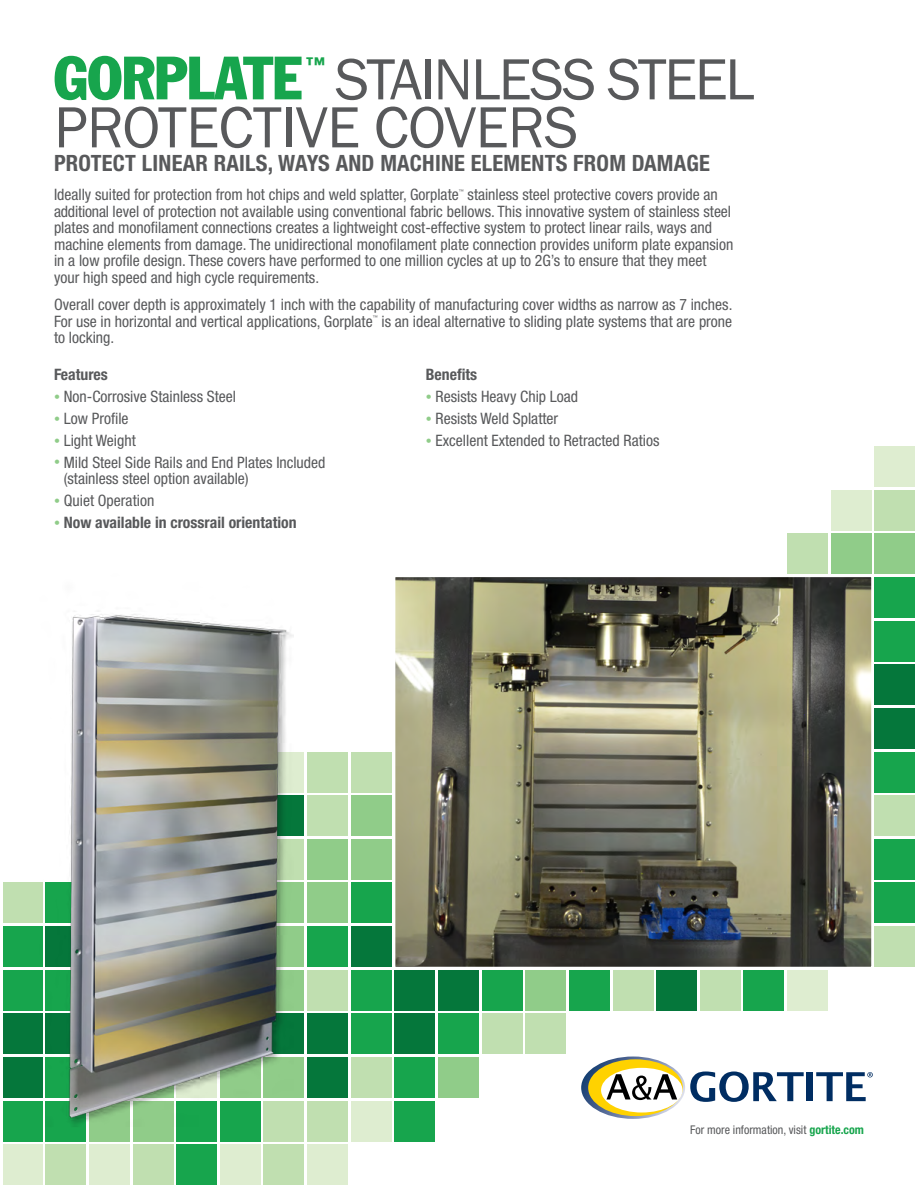
<style>
.page{position:relative;width:918px;height:1188px;background:#fff}
.page>*{position:absolute;margin:0;border:0;box-sizing:border-box;transform-origin:0 0}
.t1{font:60px/48px "Franklin Gothic";letter-spacing:-.03em;color:#58595b}
.t2{font:condensed 60px "Franklin Gothic Std";letter-spacing:-.015em;color:#17a54d}
.t3{font:700 condensed 22.5px "Helvetica Neue LT Std";letter-spacing:.01em;color:#58595b}
.t4{font:condensed 19.2px "Franklin Gothic Std";color:#17a54d}
.t5{font:condensed 15.75px/16.5px "Helvetica Neue LT Std";color:#58595b}
.t6{font:700 condensed 15.75px "Helvetica Neue LT Std";color:#58595b}
.t7{font:condensed 12px "Helvetica Neue LT Std";color:#58595b}
.t8{font:condensed 5.1px "Helvetica Neue LT Std";color:#58595b}
.s1{font-size:12px;color:#90cc89}
.s2{font-weight:400;font-size:12px;color:#90cc89}
.s3{font-weight:700;color:#17a54d}
</style>
<div class="page">
<div style="left:874px;top:446px;width:41px;height:41px;background:#deedd0"></div>
<div style="left:874px;top:490px;width:41px;height:41px;background:#c0dfb0"></div>
<div style="left:874px;top:533px;width:41px;height:41px;background:#90cc89"></div>
<div style="left:831px;top:533px;width:41px;height:41px;background:#90cc89"></div>
<div style="left:874px;top:577px;width:41px;height:41px;background:#17a54d"></div>
<div style="left:874px;top:621px;width:41px;height:41px;background:#17a54d"></div>
<div style="left:874px;top:664px;width:41px;height:41px;background:#05773b"></div>
<div style="left:831px;top:490px;width:41px;height:41px;background:#deedd0"></div>
<div style="left:874px;top:708px;width:41px;height:41px;background:#05773b"></div>
<div style="left:787px;top:533px;width:41px;height:41px;background:#c0dfb0"></div>
<div style="left:874px;top:795px;width:41px;height:41px;background:#c0dfb0"></div>
<div style="left:264px;top:795px;width:40px;height:41px;background:#05773b"></div>
<div style="left:351px;top:752px;width:41px;height:41px;background:#c0dfb0"></div>
<div style="left:351px;top:795px;width:41px;height:41px;background:#90cc89"></div>
<div style="left:351px;top:839px;width:41px;height:41px;background:#90cc89"></div>
<div style="left:351px;top:883px;width:41px;height:40px;background:#17a54d"></div>
<div style="left:307px;top:795px;width:41px;height:41px;background:#c0dfb0"></div>
<div style="left:307px;top:839px;width:41px;height:41px;background:#90cc89"></div>
<div style="left:307px;top:883px;width:41px;height:40px;background:#90cc89"></div>
<div style="left:307px;top:926px;width:41px;height:41px;background:#17a54d"></div>
<div style="left:264px;top:839px;width:40px;height:41px;background:#c0dfb0"></div>
<div style="left:264px;top:883px;width:40px;height:40px;background:#90cc89"></div>
<div style="left:264px;top:926px;width:40px;height:41px;background:#90cc89"></div>
<div style="left:3px;top:883px;width:40px;height:40px;background:#c0dfb0"></div>
<div style="left:3px;top:926px;width:40px;height:41px;background:#17a54d"></div>
<div style="left:3px;top:970px;width:40px;height:41px;background:#17a54d"></div>
<div style="left:3px;top:1013px;width:40px;height:41px;background:#05773b"></div>
<div style="left:3px;top:1057px;width:40px;height:41px;background:#05773b"></div>
<div style="left:264px;top:970px;width:40px;height:41px;background:#90cc89"></div>
<div style="left:3px;top:1144px;width:40px;height:41px;background:#deedd0"></div>
<div style="left:3px;top:1101px;width:40px;height:41px;background:#17a54d"></div>
<div style="left:45px;top:1144px;width:41px;height:41px;background:#c0dfb0"></div>
<div style="left:45px;top:1101px;width:41px;height:41px;background:#17a54d"></div>
<div style="left:89px;top:1144px;width:41px;height:41px;background:#deedd0"></div>
<div style="left:89px;top:1101px;width:41px;height:41px;background:#90cc89"></div>
<div style="left:133px;top:1144px;width:41px;height:41px;background:#c0dfb0"></div>
<div style="left:133px;top:1101px;width:41px;height:41px;background:#90cc89"></div>
<div style="left:176px;top:1144px;width:41px;height:41px;background:#17a54d"></div>
<div style="left:176px;top:1101px;width:41px;height:41px;background:#17a54d"></div>
<div style="left:394px;top:1101px;width:41px;height:41px;background:#17a54d"></div>
<div style="left:394px;top:1057px;width:41px;height:41px;background:#17a54d"></div>
<div style="left:394px;top:1013px;width:41px;height:41px;background:#05773b"></div>
<div style="left:394px;top:970px;width:41px;height:41px;background:#05773b"></div>
<div style="left:351px;top:1057px;width:41px;height:41px;background:#c0dfb0"></div>
<div style="left:351px;top:1013px;width:41px;height:41px;background:#17a54d"></div>
<div style="left:351px;top:970px;width:41px;height:41px;background:#17a54d"></div>
<div style="left:351px;top:926px;width:41px;height:41px;background:#05773b"></div>
<div style="left:307px;top:1144px;width:41px;height:41px;background:#deedd0"></div>
<div style="left:307px;top:1101px;width:41px;height:41px;background:#c0dfb0"></div>
<div style="left:351px;top:1101px;width:41px;height:41px;background:#deedd0"></div>
<div style="left:307px;top:1057px;width:41px;height:41px;background:#05773b"></div>
<div style="left:307px;top:1013px;width:41px;height:41px;background:#05773b"></div>
<div style="left:307px;top:970px;width:41px;height:41px;background:#c0dfb0"></div>
<div style="left:264px;top:1144px;width:40px;height:41px;background:#c0dfb0"></div>
<div style="left:264px;top:1101px;width:40px;height:41px;background:#c0dfb0"></div>
<div style="left:264px;top:1057px;width:40px;height:41px;background:#90cc89"></div>
<div style="left:264px;top:1013px;width:40px;height:41px;background:#05773b"></div>
<div style="left:220px;top:1144px;width:41px;height:41px;background:#deedd0"></div>
<div style="left:220px;top:1101px;width:41px;height:41px;background:#17a54d"></div>
<div style="left:438px;top:1013px;width:41px;height:41px;background:#17a54d"></div>
<div style="left:482px;top:1013px;width:41px;height:41px;background:#c0dfb0"></div>
<div style="left:482px;top:970px;width:41px;height:41px;background:#17a54d"></div>
<div style="left:525px;top:970px;width:41px;height:41px;background:#90cc89"></div>
<div style="left:874px;top:883px;width:41px;height:40px;background:#17a54d"></div>
<div style="left:874px;top:839px;width:41px;height:41px;background:#17a54d"></div>
<div style="left:874px;top:752px;width:41px;height:41px;background:#17a54d"></div>
<div style="left:743px;top:970px;width:41px;height:41px;background:#17a54d"></div>
<div style="left:700px;top:970px;width:41px;height:41px;background:#c0dfb0"></div>
<div style="left:656px;top:970px;width:41px;height:41px;background:#05773b"></div>
<div style="left:438px;top:1057px;width:41px;height:41px;background:#90cc89"></div>
<div style="left:438px;top:970px;width:41px;height:41px;background:#05773b"></div>
<div style="left:525px;top:1013px;width:41px;height:41px;background:#c0dfb0"></div>
<div style="left:569px;top:970px;width:41px;height:41px;background:#17a54d"></div>
<div style="left:613px;top:970px;width:40px;height:41px;background:#c0dfb0"></div>
<div style="left:874px;top:926px;width:41px;height:41px;background:#c0dfb0"></div>
<div style="left:787px;top:970px;width:41px;height:41px;background:#deedd0"></div>
<div style="left:307px;top:752px;width:41px;height:41px;background:#c0dfb0"></div>
<div style="left:264px;top:752px;width:40px;height:41px;background:#deedd0"></div>
<img style="left:10px;top:611px;width:283px;height:521px">
<div style="left:807px;top:1072px;width:6px;height:29px;background:#002d62"></div>
<svg style="left:816px;top:1072px;width:57px;height:29px"></svg>
<svg style="left:581px;top:1057px;width:223px;height:62px"></svg>
<img style="left:397px;top:579px;width:473px;height:386px">
<div style="left:394px;top:576px;width:479px;height:392px;border:2px solid #fff"></div>
<h1 class="t2" style="left:54px;top:41px;width:249px">GORPLATE</h1>
<p class="t4" style="left:306px;top:52px;width:21px">™</p>
<h1 class="t1" style="left:54px;top:57px;width:702px;text-indent:281px">STAINLESS STEEL<br>PROTECTIVE COVERS</h1>
<h2 class="t3" style="left:54px;top:150px;width:658px">protect linear rails, ways and machine elements from damage</h2>
<p class="t5" style="left:54px;top:186px;width:406px">Ideally suited for protection from hot chips and weld splatter, Gorplate</p>
<p class="t8" style="left:459px;top:188px;width:6px">™</p>
<p class="t5" style="left:54px;top:186px;width:681px;text-indent:414px">stainless steel protective covers provide an additional level of protection not available using conventional fabric bellows. This innovative system of stainless steel plates and monofilament connections creates a lightweight cost-effective system to protect linear rails, ways and machine elements from damage. The unidirectional monofilament plate connection provides uniform plate expansion in a low profile design. These covers have performed to one million cycles at up to 2G’s to ensure that they meet your high speed and high cycle requirements.</p>
<p class="t5" style="left:54px;top:296px;width:680px">Overall cover depth is approximately 1 inch with the capability of manufacturing cover widths as narrow as 7 inches.<br>For use in horizontal and vertical applications, Gorplate</p>
<p class="t8" style="left:373px;top:314px;width:6px">™</p>
<p class="t5" style="left:381px;top:313px;width:352px">is an ideal alternative to sliding plate systems that are prone</p>
<p class="t5" style="left:54px;top:329px;width:62px">to locking.</p>
<p class="t6" style="left:54px;top:365px;width:55px">Features</p>
<p class="t5" style="left:54px;top:388px;width:184px"><span class="s1">•</span> Non-Corrosive Stainless Steel</p>
<p class="t5" style="left:54px;top:410px;width:76px"><span class="s1">•</span> Low Profile</p>
<p class="t5" style="left:54px;top:432px;width:83px"><span class="s1">•</span> Light Weight</p>
<p class="t5" style="left:64px;top:454px;width:263px;text-indent:-10px"><span class="s1">•</span> Mild Steel Side Rails and End Plates Included (stainless steel option available)</p>
<p class="t5" style="left:54px;top:492px;width:102px"><span class="s1">•</span> Quiet Operation</p>
<p class="t6" style="left:54px;top:513px;width:244px"><span class="s2">•</span> Now available in crossrail orientation</p>
<p class="t6" style="left:426px;top:365px;width:53px">Benefits</p>
<p class="t5" style="left:426px;top:388px;width:154px"><span class="s1">•</span> Resists Heavy Chip Load</p>
<p class="t5" style="left:426px;top:410px;width:134px"><span class="s1">•</span> Resists Weld Splatter</p>
<p class="t5" style="left:426px;top:432px;width:235px"><span class="s1">•</span> Excellent Extended to Retracted Ratios</p>
<p class="t7" style="left:690px;top:1123px;width:175px">For more information, visit <span class="s3">gortite.com</span></p>
</div>
